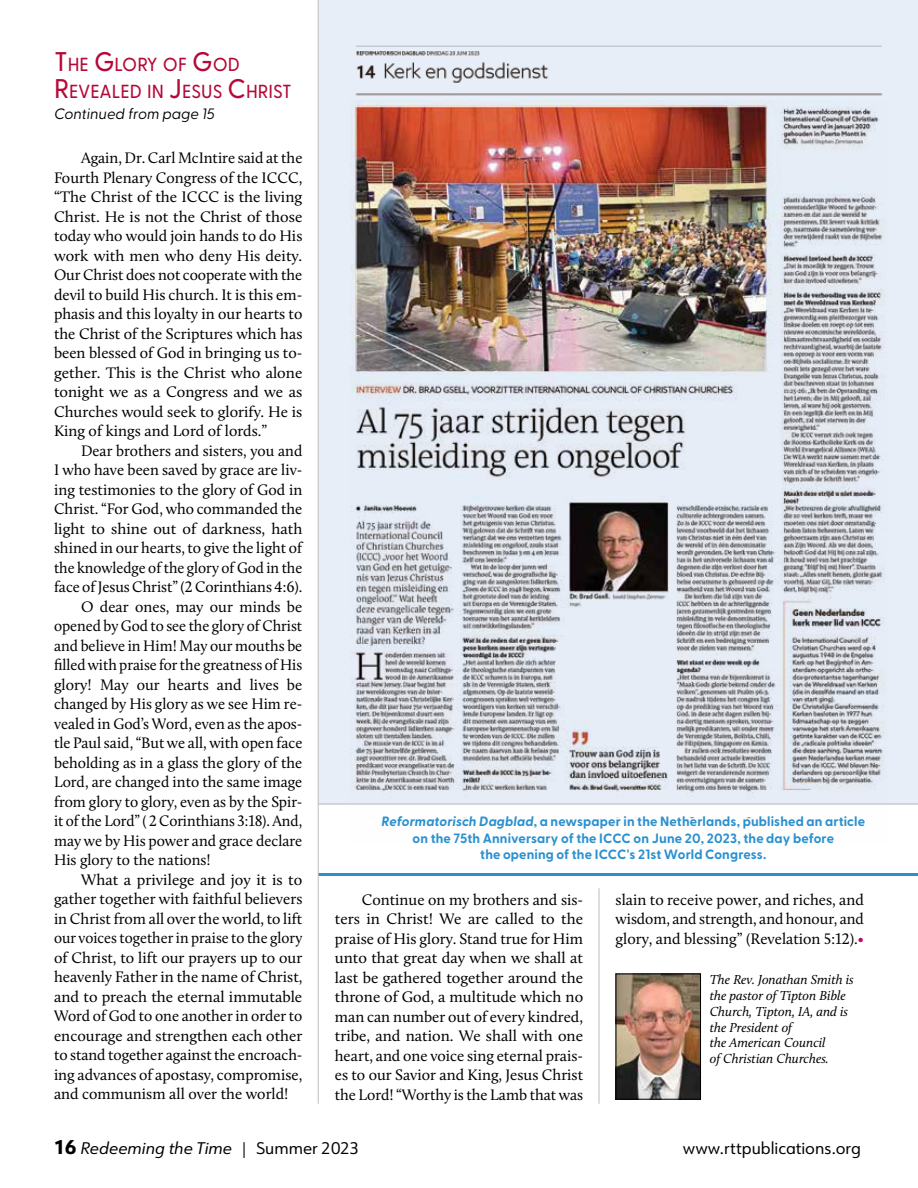
<style>
.page{position:relative;width:918px;height:1188px;background:#fff}
.page>*{position:absolute;margin:0;border:0;box-sizing:border-box;transform-origin:0 0}
.t1{font:500 18.9px/27px "Greycliff CF";color:#b50938;scale:.95 1}
.t2{font:italic 16.5px "URW Form";color:#000}
.t3{font:16.5px "URW Form";color:#000}
.t4{font:15.75px/19.5px "Calluna";color:#000;text-align:justify}
.t5{font:15.75px "Calluna";color:#000;scale:.96 1}
.t6{font:italic 15px "Greycliff CF";color:#000}
.t7{font:700 13.5px/16.2px "Greycliff CF";letter-spacing:.01em;color:#2a90cf;text-align:center}
.t8{font:italic 13.5px/15.8px "Calluna";color:#000}
.s1{font-size:27px}
.s2{font-style:italic}
.s3{color:#c6006f}
.s4{font-weight:800;font-style:normal;font-size:19.5px}
.s5{font-weight:300;font-style:normal}
.s6{font-style:normal}
</style>
<div class="page">
<hr style="left:599px;top:888px;width:1px;height:216px;background:#bcbec0">
<img style="left:618px;top:976px;width:81px;height:122px">
<div style="left:616px;top:974px;width:85px;height:126px;border:1px solid #000"></div>
<svg style="left:319px;top:0;width:599px;height:804px;background:#d0d5dd"></svg>
<hr style="left:318px;top:873px;width:600px;height:3px;background:#2a90cf">
<img style="left:357px;top:107px;width:409px;height:263px">
<img style="left:570px;top:503px;width:98px;height:87px">
<hr style="left:319px;top:804px;width:599px;height:1px;background:#bcbec0">
<hr style="left:318px;top:0;width:1px;height:1104px;background:#bcbec0">
<p class="t1" style="left:54px;top:50px;width:252px"><span class="s1">T</span>HE <span class="s1">G</span>LORY OF <span class="s1">G</span>OD<br><span class="s1">R</span>EVEALED IN <span class="s1">J</span>ESUS <span class="s1">C</span>HRIST</p>
<p class="t6" style="left:54px;top:103px;width:162px">Continued from page 15</p>
<p class="t4" style="left:54px;top:148px;width:250px;text-indent:27px">Again, Dr. Carl McIntire said at the Fourth Plenary Congress of the ICCC, “The Christ of the ICCC is the living Christ. He is not the Christ of those today who would join hands to do His work with men who deny His deity.<br>Our Christ does not cooperate with the devil to build His church. It is this em&shy;phasis and this loyalty in our hearts to the Christ of the Scriptures which has been blessed of God in bringing us to&shy;gether. This is the Christ who alone tonight we as a Congress and we as Churches would seek to glorify. He is King of kings and Lord of lords.”</p>
<p class="t4" style="left:81px;top:440px;width:223px">Dear brothers and sisters, you and</p>
<p class="t4" style="left:54px;top:460px;width:250px">I who have been saved by grace are liv-</p>
<p class="t4" style="left:54px;top:479px;width:250px">ing testimonies to the glory of God in</p>
<p class="t4" style="left:54px;top:499px;width:250px">Christ. “For God, who commanded the</p>
<p class="t4" style="left:54px;top:518px;width:250px">light to shine out of darkness, hath</p>
<p class="t4" style="left:54px;top:538px;width:250px">shined in our hearts, to give the light of</p>
<p class="t5" style="left:54px;top:558px;width:260px">the knowledge of the glory of God in the</p>
<p class="t4" style="left:54px;top:577px;width:250px">face of Jesus Christ” (2 Corinthians 4:6).</p>
<p class="t4" style="left:81px;top:596px;width:223px">O dear ones, may our minds be</p>
<p class="t4" style="left:54px;top:616px;width:250px">opened by God to see the glory of Christ</p>
<p class="t4" style="left:54px;top:635px;width:250px">and believe in Him! May our mouths be</p>
<p class="t5" style="left:54px;top:655px;width:260px">filled with praise for the greatness of His</p>
<p class="t4" style="left:54px;top:674px;width:250px">glory! May our hearts and lives be</p>
<p class="t4" style="left:54px;top:694px;width:250px">changed by His glory as we see Him re-</p>
<p class="t4" style="left:54px;top:713px;width:250px">vealed in God’s Word, even as the apos-</p>
<p class="t4" style="left:54px;top:733px;width:250px">tle Paul said, “But we all, with open face</p>
<p class="t4" style="left:54px;top:752px;width:250px">beholding as in a glass the glory of the</p>
<p class="t4" style="left:54px;top:772px;width:250px">Lord, are changed into the same image</p>
<p class="t4" style="left:54px;top:791px;width:250px">from glory to glory, even as by the Spir-</p>
<p class="t5" style="left:54px;top:811px;width:260px">it of the Lord” ( 2 Corinthians 3:18). And,</p>
<p class="t4" style="left:54px;top:830px;width:250px">may we by His power and grace declare</p>
<p class="t4" style="left:54px;top:850px;width:158px">His glory to the nations!</p>
<p class="t4" style="left:81px;top:869px;width:223px">What a privilege and joy it is to</p>
<p class="t4" style="left:54px;top:889px;width:250px">gather together with faithful believers</p>
<p class="t4" style="left:54px;top:908px;width:250px">in Christ from all over the world, to lift</p>
<p class="t5" style="left:54px;top:928px;width:260px">our voices together in praise to the glory</p>
<p class="t4" style="left:54px;top:947px;width:250px">of Christ, to lift our prayers up to our</p>
<p class="t4" style="left:54px;top:967px;width:250px">heavenly Father in the name of Christ,</p>
<p class="t4" style="left:54px;top:986px;width:250px">and to preach the eternal immutable</p>
<p class="t4" style="left:54px;top:1006px;width:250px">Word of God to one another in order to</p>
<p class="t4" style="left:54px;top:1025px;width:250px">encourage and strengthen each other</p>
<p class="t4" style="left:54px;top:1045px;width:250px">to stand together against the encroach-</p>
<p class="t4" style="left:54px;top:1064px;width:250px">ing advances of apostasy, compromise,</p>
<p class="t4" style="left:54px;top:1084px;width:236px">and communism all over the world!</p>
<p class="t7" style="left:382px;top:813px;width:485px"><span class="s2">Reformatorisch Dagblad</span>, a newspaper in the Netherlands, published an article on the 75th Anniversary of the ICCC on June 20, 2023, the day before<br>the opening of the ICCC's 21st World Congress.</p>
<p class="t4" style="left:335px;top:889px;width:250px;text-indent:27px">Continue on my brothers and sis&shy;ters in Christ! We are called to the praise of His glory. Stand true for Him unto that great day when we shall at last be gathered together around the throne of God, a multitude which no man can number out of every kindred, tribe, and nation. We shall with one heart, and one voice sing eternal prais&shy;es to our Savior and King, Jesus Christ the Lord! “Worthy is the Lamb that was</p>
<p class="t4" style="left:616px;top:889px;width:250px">slain to receive power, and riches, and wisdom, and strength, and honour, and glory, and blessing” (Revelation 5:12).<span class="s3">•</span></p>
<p class="t2" style="left:54px;top:1137px;width:307px"><span class="s4">16</span> Redeeming the Time <span class="s5">|</span> <span class="s6">Summer 2023</span></p>
<p class="t3" style="left:683px;top:1137px;width:180px">www.rttpublications.org</p>
<p class="t8" style="left:710px;top:972px;width:146px">The Rev. Jonathan Smith is the pastor of Tipton Bible<br>Church, Tipton, IA, and is the President of<br>the American Council<br>of Christian Churches.</p>
</div>
